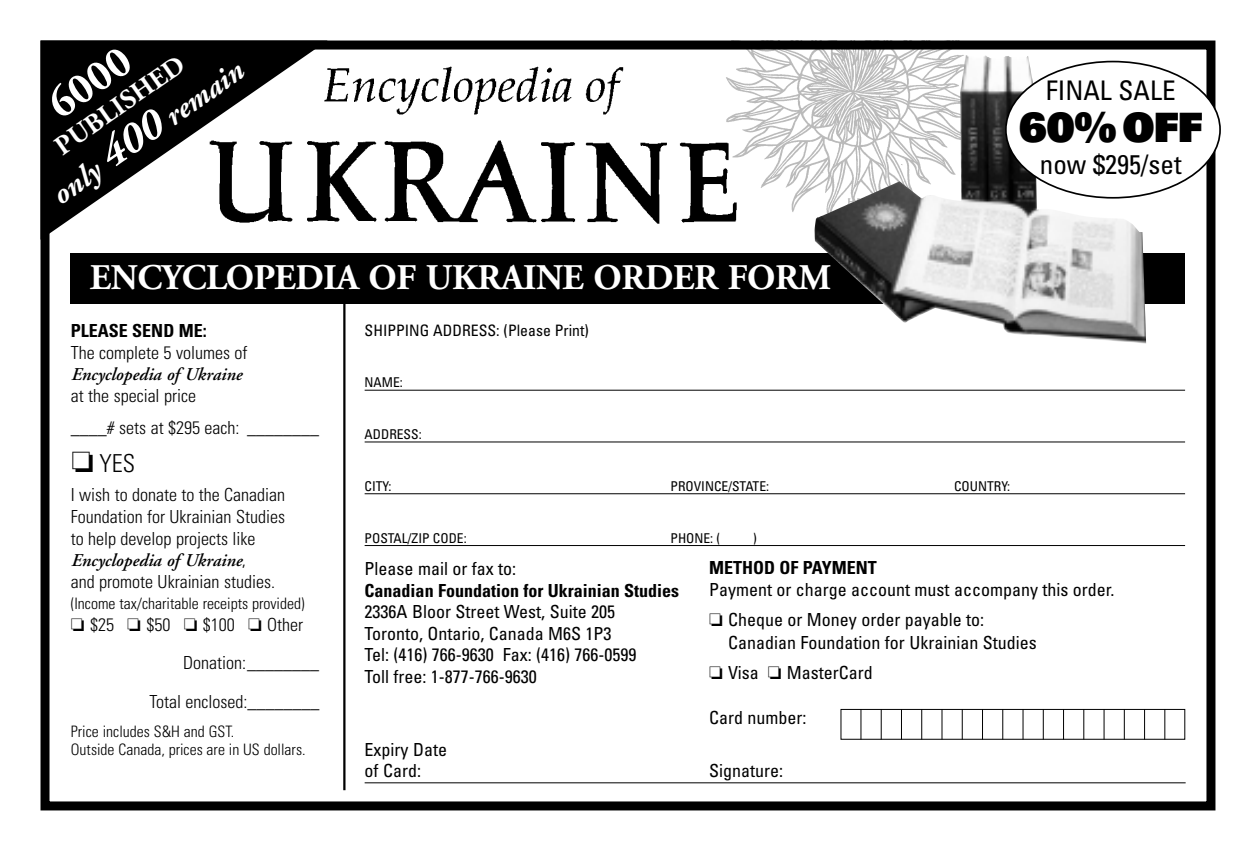
<style>
.page{position:relative;width:1256px;height:851px;background:#fff}
.page>*{position:absolute;margin:0;border:0;box-sizing:border-box;transform-origin:0 0}
.t1{font:700 43.65px "Adobe Garamond";color:#fff}
.t2{font:900 40.5px "Univers";color:#000}
.t3{font:700 36px "Adobe Garamond";letter-spacing:-.01em;color:#fff}
.t4{font:italic 700 30.38px "Adobe Garamond";color:#fff}
.t5{font:condensed 27px "Univers";color:#000}
.t6{font:700 27px "Adobe Garamond";color:#fff}
.t7{font:300 condensed 24.75px "Univers";color:#000}
.t8{font:condensed 18px/21.6px "Univers";color:#000}
.t9{font:300 condensed 18px/21.6px "Univers";color:#000}
.t10{font:700 condensed 18px "Univers";color:#000}
.t11{font:italic 600 18px "Adobe Garamond";color:#000}
.t12{font:300 condensed 15.75px/18px "Univers";color:#000}
.t13{font:condensed 15.75px "Univers";color:#000}
.t14{font:condensed 13.5px "Univers";color:#000}
.s1{font-size:43.65px}
.s2{font-family:"Univers";font-weight:300;font-style:normal;font-stretch:condensed}
</style>
<div class="page">
<svg style="left:50px;top:50px;width:158px;height:183px;fill:#000"></svg>
<img style="left:739px;top:50px;width:212px;height:162px">
<div style="left:40px;top:40px;width:1175px;height:770px;border:9px solid #000"></div>
<img style="left:208px;top:41px;width:531px;height:183px">
<div style="left:71px;top:253px;width:1114px;height:51px;background:#000"></div>
<img style="left:814px;top:55px;width:332px;height:288px">
<hr style="left:364px;top:390px;width:821px;height:1px;background:#000">
<hr style="left:364px;top:441px;width:821px;height:1px;background:#000">
<hr style="left:364px;top:493px;width:821px;height:1px;background:#000">
<hr style="left:364px;top:545px;width:821px;height:1px;background:#000">
<hr style="left:343px;top:304px;width:2px;height:486px;background:#000">
<div style="left:840px;top:709px;width:345px;height:30px;border:1px solid #000"></div>
<hr style="left:364px;top:782px;width:821px;height:1px;background:#000">
<hr style="left:860px;top:709px;width:1px;height:30px;background:#000">
<hr style="left:880px;top:709px;width:1px;height:30px;background:#000">
<hr style="left:901px;top:709px;width:1px;height:30px;background:#000">
<hr style="left:921px;top:709px;width:1px;height:30px;background:#000">
<hr style="left:941px;top:709px;width:1px;height:30px;background:#000">
<hr style="left:961px;top:709px;width:1px;height:30px;background:#000">
<hr style="left:982px;top:709px;width:1px;height:30px;background:#000">
<hr style="left:1002px;top:709px;width:1px;height:30px;background:#000">
<hr style="left:1022px;top:709px;width:1px;height:30px;background:#000">
<hr style="left:1042px;top:709px;width:1px;height:30px;background:#000">
<hr style="left:1063px;top:709px;width:1px;height:30px;background:#000">
<hr style="left:1083px;top:709px;width:1px;height:30px;background:#000">
<hr style="left:1103px;top:709px;width:1px;height:30px;background:#000">
<hr style="left:1123px;top:709px;width:1px;height:30px;background:#000">
<hr style="left:1144px;top:709px;width:1px;height:30px;background:#000">
<hr style="left:1164px;top:709px;width:1px;height:30px;background:#000">
<svg style="left:1005px;top:61px;width:215px;height:138px"></svg>
<h1 class="t1" style="left:43px;top:94px;width:92px;rotate:-35deg">6000</h1>
<h3 class="t6" style="left:51px;top:140px;width:153px;rotate:-35deg">PUBLISHED</h3>
<h3 class="t4" style="left:47px;top:188px;width:228px;rotate:-35deg">only <span class="s1">400</span> remain</h3>
<h3 class="t3" style="left:90px;top:263px;width:743px">ENCYCLOPEDIA OF UKRAINE ORDER FORM</h3>
<h3 class="t5" style="left:1046px;top:80px;width:131px">FINAL SALE</h3>
<h2 class="t2" style="left:1019px;top:113px;width:185px">60% OFF</h2>
<h3 class="t5" style="left:1040px;top:154px;width:143px">now $295/set</h3>
<p class="t10" style="left:71px;top:324px;width:137px">PLEASE SEND ME:</p>
<p class="t9" style="left:71px;top:343px;width:178px">The complete 5 volumes of</p>
<p class="t11" style="left:71px;top:367px;width:172px">Encyclopedia of Ukraine</p>
<p class="t9" style="left:71px;top:382px;width:250px;line-height:31.5px">at the special price<br>____# sets at $295 each: ________</p>
<h3 class="t7" style="left:72px;top:454px;width:65px">❏ YES</h3>
<p class="t9" style="left:71px;top:486px;width:216px;text-align:justify">I wish to donate to the Canadian Foundation for Ukrainian Studies to help develop projects like</p>
<p class="t11" style="left:71px;top:553px;width:176px">Encyclopedia of Ukraine<span class="s2">,</span></p>
<p class="t9" style="left:71px;top:572px;width:206px">and promote Ukrainian studies.</p>
<p class="t12" style="left:71px;top:596px;width:235px">(Income tax/charitable receipts provided)</p>
<p class="t9" style="left:71px;top:615px;width:234px">❏ $25 ❏ $50 ❏ $100 ❏ Other</p>
<p class="t9" style="left:183px;top:654px;width:137px">Donation:________</p>
<p class="t9" style="left:149px;top:692px;width:171px">Total enclosed:________</p>
<p class="t12" style="left:71px;top:724px;width:236px">Price includes S&amp;H and GST.<br>Outside Canada, prices are in US dollars.</p>
<p class="t13" style="left:364px;top:324px;width:226px">SHIPPING ADDRESS: (Please Print)</p>
<p class="t14" style="left:364px;top:377px;width:40px">NAME:</p>
<p class="t14" style="left:364px;top:429px;width:59px">ADDRESS:</p>
<p class="t14" style="left:364px;top:481px;width:28px">CITY:</p>
<p class="t14" style="left:670px;top:481px;width:100px">PROVINCE/STATE:</p>
<p class="t14" style="left:954px;top:481px;width:58px">COUNTRY:</p>
<p class="t14" style="left:364px;top:533px;width:104px">POSTAL/ZIP CODE:</p>
<p class="t14" style="left:670px;top:533px;width:51px">PHONE: (</p>
<p class="t14" style="left:753px;top:533px;width:5px">)</p>
<p class="t8" style="left:364px;top:559px;width:153px">Please mail or fax to:</p>
<p class="t10" style="left:364px;top:583px;width:316px">Canadian Foundation for Ukrainian Studies</p>
<p class="t8" style="left:364px;top:602px;width:273px">2336A Bloor Street West, Suite 205<br>Toronto, Ontario, Canada M6S 1P3<br>Tel: (416) 766-9630 Fax: (416) 766-0599<br>Toll free: 1-877-766-9630</p>
<p class="t10" style="left:709px;top:561px;width:169px">METHOD OF PAYMENT</p>
<p class="t8" style="left:709px;top:576px;width:407px;line-height:30.2px">Payment or charge account must accompany this order. ❏ Cheque or Money order payable to:</p>
<p class="t8" style="left:709px;top:629px;width:329px;line-height:30.2px;text-indent:19px">Canadian Foundation for Ukrainian Studies ❏ Visa ❏ MasterCard</p>
<p class="t8" style="left:709px;top:708px;width:99px">Card number:</p>
<p class="t8" style="left:364px;top:740px;width:84px">Expiry Date of Card:</p>
<p class="t8" style="left:709px;top:761px;width:75px">Signature:</p>
</div>
